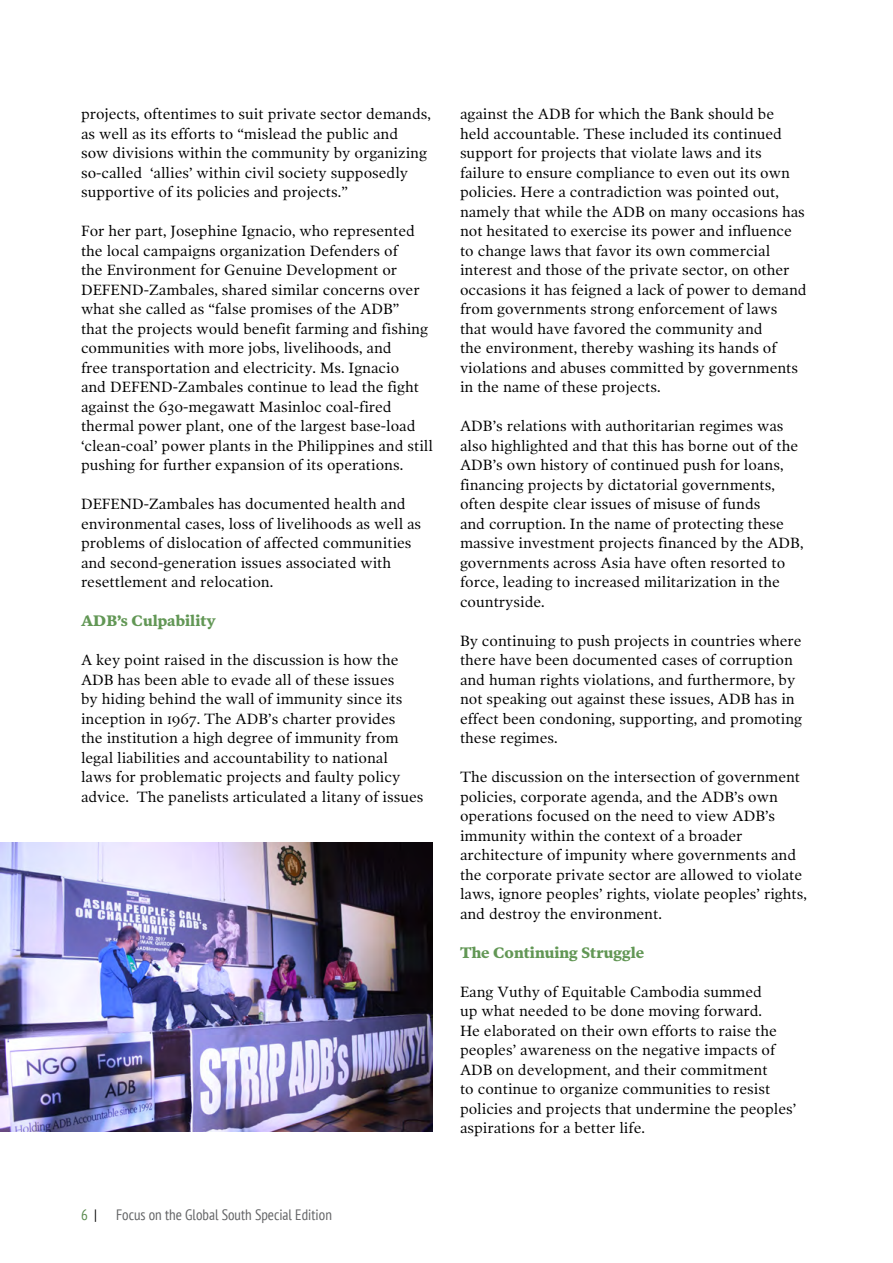
<style>
.page{position:relative;width:893px;height:1263px;background:#fff}
.page>*{position:absolute;margin:0;border:0;box-sizing:border-box;transform-origin:0 0}
.t1{font:15px/19.5px "Poynter Text Roman One";color:#000}
.t2{font:700 15px "Poynter OS Text One";color:#629755}
.t3{font:condensed 15px "PT Sans";color:#636466}
.t4{font:condensed 15px "PT Sans";color:#5a8b4e}
.s1{color:#000}
</style>
<div class="page">
<img style="left:0;top:843px;width:433px;height:288px">
<p class="t1" style="left:81px;top:104px;width:352px">projects, oftentimes to suit private sector demands, as well as its efforts to “mislead the public and<br>sow divisions within the community by organizing so-called ‘allies’ within civil society supposedly supportive of its policies and projects.”</p>
<p class="t1" style="left:81px;top:221px;width:353px">For her part, Josephine Ignacio, who represented the local campaigns organization Defenders of<br>the Environment for Genuine Development or DEFEND-Zambales, shared similar concerns over what she called as “false promises of the ADB”<br>that the projects would benefit farming and fishing communities with more jobs, livelihoods, and<br>free transportation and electricity. Ms. Ignacio<br>and DEFEND-Zambales continue to lead the fight against the 630-megawatt Masinloc coal-fired thermal power plant, one of the largest base-load ‘clean-coal’ power plants in the Philippines and still pushing for further expansion of its operations.</p>
<p class="t1" style="left:81px;top:494px;width:342px">DEFEND-Zambales has documented health and environmental cases, loss of livelihoods as well as problems of dislocation of affected communities and second-generation issues associated with resettlement and relocation.</p>
<p class="t2" style="left:81px;top:611px;width:136px">ADB’s Culpability</p>
<p class="t1" style="left:81px;top:650px;width:344px">A key point raised in the discussion is how the ADB has been able to evade all of these issues<br>by hiding behind the wall of immunity since its inception in 1967. The ADB’s charter provides<br>the institution a high degree of immunity from legal liabilities and accountability to national<br>laws for problematic projects and faulty policy advice. The panelists articulated a litany of issues</p>
<p class="t1" style="left:460px;top:104px;width:348px">against the ADB for which the Bank should be held accountable. These included its continued support for projects that violate laws and its failure to ensure compliance to even out its own policies. Here a contradiction was pointed out, namely that while the ADB on many occasions has not hesitated to exercise its power and influence to change laws that favor its own commercial interest and those of the private sector, on other occasions it has feigned a lack of power to demand from governments strong enforcement of laws that would have favored the community and<br>the environment, thereby washing its hands of violations and abuses committed by governments in the name of these projects.</p>
<p class="t1" style="left:460px;top:416px;width:345px">ADB’s relations with authoritarian regimes was also highlighted and that this has borne out of the ADB’s own history of continued push for loans, financing projects by dictatorial governments, often despite clear issues of misuse of funds<br>and corruption. In the name of protecting these massive investment projects financed by the ADB, governments across Asia have often resorted to force, leading to increased militarization in the countryside.</p>
<p class="t1" style="left:460px;top:630px;width:344px">By continuing to push projects in countries where there have been documented cases of corruption and human rights violations, and furthermore, by not speaking out against these issues, ADB has in effect been condoning, supporting, and promoting these regimes.</p>
<p class="t1" style="left:460px;top:767px;width:349px">The discussion on the intersection of government policies, corporate agenda, and the ADB’s own operations focused on the need to view ADB’s immunity within the context of a broader architecture of impunity where governments and the corporate private sector are allowed to violate laws, ignore peoples’ rights, violate peoples’ rights, and destroy the environment.</p>
<p class="t2" style="left:460px;top:943px;width:186px">The Continuing Struggle</p>
<p class="t1" style="left:460px;top:981px;width:338px">Eang Vuthy of Equitable Cambodia summed<br>up what needed to be done moving forward.<br>He elaborated on their own efforts to raise the peoples’ awareness on the negative impacts of ADB on development, and their commitment<br>to continue to organize communities to resist policies and projects that undermine the peoples’ aspirations for a better life.</p>
<p class="t4" style="left:81px;top:1205px;width:17px">6 <span class="s1">|</span></p>
<p class="t3" style="left:116px;top:1205px;width:217px">Focus on the Global South Special Edition</p>
</div>
